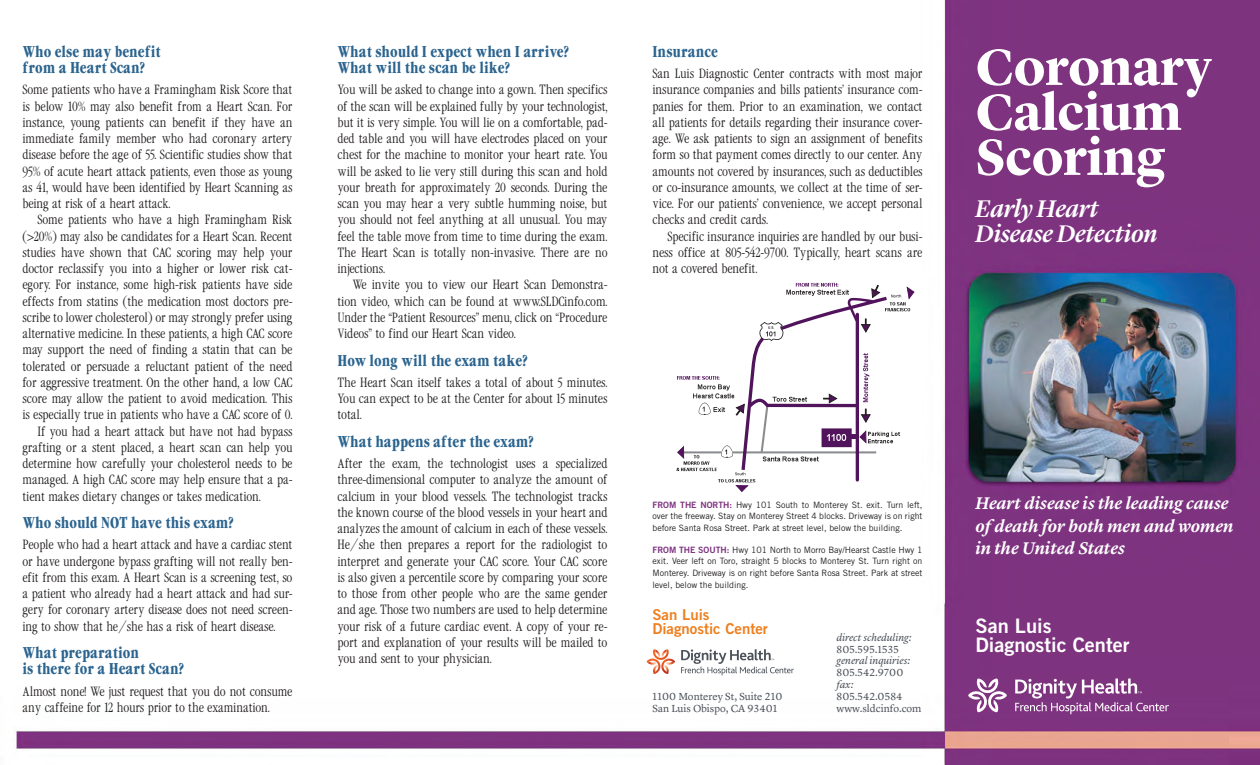
<style>
.page{position:relative;width:1260px;height:765px;background:#fff}
.page>*{position:absolute;margin:0;border:0;box-sizing:border-box;transform-origin:0 0}
.t1{font:700 52.5px/45px "Lyon Display";color:#fff}
.t2{font:italic 500 25px/25px "Lyon Display";letter-spacing:-.005em;color:#fff}
.t3{font:20px/18.8px "Trade Gothic Bold Two";color:#fff}
.t4{font:italic 600 17.5px/22.5px "Lyon Text";letter-spacing:-.005em;color:#fff}
.t5{font:700 15px/16.2px "Garamond Cond";color:#2b648f;scale:.89 1}
.t6{font:15px/13.8px "Trade Gothic Bold Two";color:#ee7f1f}
.t7{font:300 12.5px/16.2px "Garamond Cond";letter-spacing:-.01em;color:#231f20;text-align:justify;scale:.95 1}
.t8{font:10.62px/11.9px "Lyon Text";letter-spacing:.005em;color:#4c5159}
.t9{font:italic 10.62px "Lyon Text";letter-spacing:-.01em;color:#4c5159}
.t10{font:10.62px "Lyon Text";letter-spacing:.025em;color:#4c5159}
.t11{font:8.75px/11.2px "Trade Gothic";color:#231f20;text-align:justify}
.s1{font-family:"Trade Gothic Bold Two";color:#7e327f}
</style>
<div class="page">
<img style="left:15px;top:0;width:1245px;height:765px">
<svg style="left:676px;top:283px;width:238px;height:208px"></svg>
<svg style="left:1015px;top:679px;width:154px;height:35px"></svg>
<svg style="left:968px;top:678px;width:39px;height:34px"></svg>
<svg style="left:647px;top:649px;width:28px;height:25px"></svg>
<svg style="left:681px;top:649px;width:113px;height:26px"></svg>
<p class="t5" style="left:22px;top:43px;width:157px">Who else may benefit from a Heart Scan?</p>
<p class="t7" style="left:22px;top:82px;width:286px">Some patients who have a Framingham Risk Score that is below 10% may also benefit from a Heart Scan. For instance, young patients can benefit if they have an immediate family member who had coronary artery disease before the age of 55. Scientific studies show that 95% of acute heart attack patients, even those as young as 41, would have been identified by Heart Scanning as being at risk of a heart attack.</p>
<p class="t7" style="left:37px;top:212px;width:270px">Some patients who have a high Framingham Risk</p>
<p class="t7" style="left:22px;top:228px;width:286px">(&gt;20%) may also be candidates for a Heart Scan. Recent</p>
<p class="t7" style="left:22px;top:244px;width:286px">studies have shown that CAC scoring may help your</p>
<p class="t7" style="left:22px;top:261px;width:286px">doctor reclassify you into a higher or lower risk cat-</p>
<p class="t7" style="left:22px;top:277px;width:286px">egory. For instance, some high-risk patients have side</p>
<p class="t7" style="left:22px;top:293px;width:286px">effects from statins (the medication most doctors pre-</p>
<p class="t7" style="left:22px;top:309px;width:286px">scribe to lower cholesterol) or may strongly prefer using</p>
<p class="t7" style="left:22px;top:326px;width:286px">alternative medicine. In these patients, a high CAC score</p>
<p class="t7" style="left:22px;top:342px;width:286px">may support the need of finding a statin that can be</p>
<p class="t7" style="left:22px;top:358px;width:286px">tolerated or persuade a reluctant patient of the need</p>
<p class="t7" style="left:22px;top:374px;width:286px">for aggressive treatment. On the other hand, a low CAC</p>
<p class="t7" style="left:22px;top:391px;width:286px">score may allow the patient to avoid medication. This</p>
<p class="t7" style="left:22px;top:407px;width:286px">is especially true in patients who have a CAC score of 0.</p>
<p class="t7" style="left:37px;top:423px;width:270px">If you had a heart attack but have not had bypass</p>
<p class="t7" style="left:22px;top:439px;width:286px">grafting or a stent placed, a heart scan can help you</p>
<p class="t7" style="left:22px;top:456px;width:286px">determine how carefully your cholesterol needs to be</p>
<p class="t7" style="left:22px;top:472px;width:286px">managed. A high CAC score may help ensure that a pa-</p>
<p class="t7" style="left:22px;top:488px;width:252px">tient makes dietary changes or takes medication.</p>
<p class="t5" style="left:22px;top:514px;width:239px">Who should NOT have this exam?</p>
<p class="t7" style="left:22px;top:537px;width:286px">People who had a heart attack and have a cardiac stent or have undergone bypass grafting will not really ben&shy;efit from this exam. A Heart Scan is a screening test, so a patient who already had a heart attack and had sur&shy;gery for coronary artery disease does not need screen&shy;ing to show that he/she has a risk of heart disease.</p>
<p class="t5" style="left:22px;top:644px;width:183px">What preparation<br>is there for a Heart Scan?</p>
<p class="t7" style="left:22px;top:683px;width:286px">Almost none! We just request that you do not consume any caffeine for 12 hours prior to the examination.</p>
<p class="t5" style="left:338px;top:43px;width:262px">What should I expect when I arrive?<br>What will the scan be like?</p>
<p class="t7" style="left:338px;top:82px;width:286px">You will be asked to change into a gown. Then specifics of the scan will be explained fully by your technologist, but it is very simple. You will lie on a comfortable, pad&shy;ded table and you will have electrodes placed on your chest for the machine to monitor your heart rate. You will be asked to lie very still during this scan and hold your breath for approximately 20 seconds. During the scan you may hear a very subtle humming noise, but you should not feel anything at all unusual. You may feel the table move from time to time during the exam.<br>The Heart Scan is totally non-invasive. There are no injections.</p>
<p class="t7" style="left:338px;top:277px;width:286px;text-indent:15px">We invite you to view our Heart Scan Demonstra&shy;tion video, which can be found at www.SLDCinfo.com.<br>Under the “Patient Resources” menu, click on “Procedure Videos” to find our Heart Scan video.</p>
<p class="t5" style="left:338px;top:352px;width:215px">How long will the exam take?</p>
<p class="t7" style="left:338px;top:374px;width:286px">The Heart Scan itself takes a total of about 5 minutes.<br>You can expect to be at the Center for about 15 minutes total.</p>
<p class="t5" style="left:338px;top:433px;width:222px">What happens after the exam?</p>
<p class="t7" style="left:338px;top:456px;width:286px">After the exam, the technologist uses a specialized three-dimensional computer to analyze the amount of calcium in your blood vessels. The technologist tracks the known course of the blood vessels in your heart and analyzes the amount of calcium in each of these vessels.<br>He/she then prepares a report for the radiologist to interpret and generate your CAC score. Your CAC score is also given a percentile score by comparing your score to those from other people who are the same gender and age. Those two numbers are used to help determine your risk of a future cardiac event. A copy of your re&shy;port and explanation of your results will be mailed to you and sent to your physician.</p>
<p class="t5" style="left:652px;top:43px;width:75px">Insurance</p>
<p class="t7" style="left:652px;top:66px;width:286px">San Luis Diagnostic Center contracts with most major insurance companies and bills patients’ insurance com&shy;panies for them. Prior to an examination, we contact all patients for details regarding their insurance cover&shy;age. We ask patients to sign an assignment of benefits form so that payment comes directly to our center. Any amounts not covered by insurances, such as deductibles or co-insurance amounts, we collect at the time of ser&shy;vice. For our patients’ convenience, we accept personal checks and credit cards.</p>
<p class="t7" style="left:652px;top:228px;width:286px;text-indent:15px">Specific insurance inquiries are handled by our busi&shy;ness office at 805-542-9700. Typically, heart scans are not a covered benefit.</p>
<p class="t11" style="left:652px;top:499px;width:272px"><span class="s1">FROM THE NORTH:</span> Hwy 101 South to Monterey St. exit. Turn left, over the freeway. Stay on Monterey Street 4 blocks. Driveway is on right before Santa Rosa Street. Park at street level, below the building.</p>
<p class="t11" style="left:652px;top:544px;width:272px"><span class="s1">FROM THE SOUTH:</span> Hwy 101 North to Morro Bay/Hearst Castle Hwy 1 exit. Veer left on Toro, straight 5 blocks to Monterey St. Turn right on Monterey. Driveway is on right before Santa Rosa Street. Park at street</p>
<p class="t11" style="left:652px;top:579px;width:98px">level, below the building.</p>
<p class="t6" style="left:652px;top:607px;width:117px">San Luis<br>Diagnostic Center</p>
<p class="t8" style="left:652px;top:690px;width:132px">1100 Monterey St, Suite 210<br>San Luis Obispo, CA 93401</p>
<p class="t9" style="left:837px;top:629px;width:77px">direct scheduling:</p>
<p class="t10" style="left:837px;top:641px;width:64px">805.595.1535</p>
<p class="t9" style="left:837px;top:653px;width:75px">general inquiries:</p>
<p class="t8" style="left:837px;top:666px;width:68px">805.542.9700</p>
<p class="t9" style="left:837px;top:676px;width:18px">fax:</p>
<p class="t8" style="left:837px;top:690px;width:86px">805.542.0584 www.sldcinfo.com</p>
<h1 class="t1" style="left:976px;top:40px;width:238px">Coronary<br>Calcium<br>Scoring</h1>
<h2 class="t2" style="left:976px;top:195px;width:183px">Early Heart<br>Disease Detection</h2>
<h3 class="t4" style="left:976px;top:491px;width:260px">Heart disease is the leading cause of death for both men and women in the United States</h3>
<h3 class="t3" style="left:976px;top:616px;width:155px">San Luis<br>Diagnostic Center</h3>
</div>
